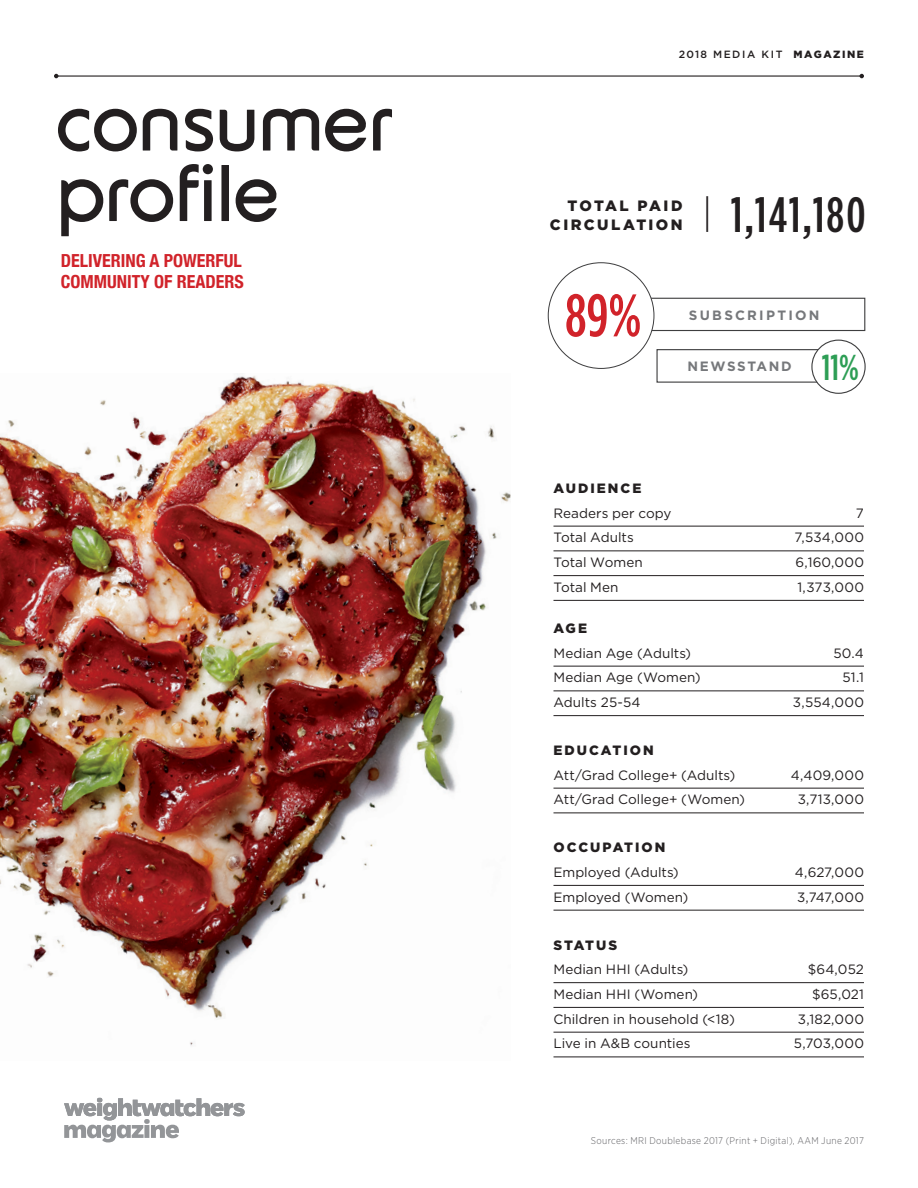
<style>
.page{position:relative;width:918px;height:1188px;background:#fff}
.page>*{position:absolute;margin:0;border:0;box-sizing:border-box;transform-origin:0 0}
.t1{font:82.5px/70.5px "Universal Doomsday";letter-spacing:-.02em;color:#231f20}
.t2{font:500 60px "Gotham Condensed";color:#d1232a}
.t3{font:500 49.5px "Gotham Condensed";letter-spacing:.04em;color:#231f20}
.t4{font:300 38.55px "Gotham";color:#231f20}
.t5{font:500 36px "Gotham Condensed";color:#2d9e55}
.t6{font:700 condensed 18px/21px "Helvetica Neue";color:#d1232a}
.t7{font:900 15px/19.5px "Gotham";letter-spacing:.16em;color:#231f20;text-align:right}
.t8{font:13.5px "Gotham";letter-spacing:.005em;color:#231f20}
.t9{font:900 13.5px "Gotham";letter-spacing:.15em;color:#231f20}
.t10{font:700 13.5px "Gotham";letter-spacing:.16em;color:#76787b}
.t11{font:700 13.5px "Gotham";letter-spacing:.115em;color:#76787b}
.t12{font:500 10.5px "Gotham";letter-spacing:.15em;color:#231f20}
.t13{font:300 9.75px "Gotham Narrow";letter-spacing:.03em;color:#636366}
.s1{font-weight:900}
</style>
<div class="page">
<hr style="left:554px;top:526px;width:310px;height:1px;background:#231f20">
<hr style="left:554px;top:551px;width:310px;height:1px;background:#231f20">
<hr style="left:554px;top:575px;width:310px;height:1px;background:#231f20">
<hr style="left:554px;top:600px;width:310px;height:1px;background:#231f20">
<hr style="left:554px;top:666px;width:310px;height:1px;background:#231f20">
<hr style="left:554px;top:691px;width:310px;height:1px;background:#231f20">
<hr style="left:554px;top:715px;width:310px;height:1px;background:#231f20">
<hr style="left:554px;top:788px;width:310px;height:1px;background:#231f20">
<hr style="left:554px;top:813px;width:310px;height:1px;background:#231f20">
<hr style="left:554px;top:885px;width:310px;height:1px;background:#231f20">
<hr style="left:554px;top:910px;width:310px;height:1px;background:#231f20">
<hr style="left:554px;top:982px;width:310px;height:1px;background:#231f20">
<hr style="left:554px;top:1007px;width:310px;height:1px;background:#231f20">
<hr style="left:554px;top:1032px;width:310px;height:1px;background:#231f20">
<hr style="left:554px;top:1057px;width:310px;height:1px;background:#231f20">
<svg style="left:64px;top:1098px;width:181px;height:44px"></svg>
<hr style="left:56px;top:75px;width:806px;height:2px;background:#231f20">
<svg style="left:54px;top:74px;width:4px;height:4px"></svg>
<svg style="left:860px;top:74px;width:4px;height:4px"></svg>
<div style="left:656px;top:349px;width:167px;height:34px;border:1px solid #3e3e3f"></div>
<div style="left:648px;top:298px;width:217px;height:33px;border:1px solid #3e3e3f"></div>
<img style="left:0;top:374px;width:511px;height:672px">
<div style="left:812px;top:340px;width:53px;height:53px;background:#fff;border-radius:50%"></div>
<div style="left:811px;top:340px;width:55px;height:54px;border:1px solid #3e3e3f;border-radius:50%"></div>
<div style="left:548px;top:263px;width:106px;height:105px;background:#fff;border-radius:50%"></div>
<h1 class="t1" style="left:56px;top:90px;width:339px">consumer profile</h1>
<h3 class="t6" style="left:61px;top:249px;width:184px">DELIVERING A POWERFUL<br>COMMUNITY OF READERS</h3>
<p class="t12" style="left:679px;top:47px;width:187px">2018 MEDIA KIT <span class="s1">MAGAZINE</span></p>
<p class="t7" style="left:550px;top:196px;width:134px">TOTAL PAID<br>CIRCULATION</p>
<h3 class="t4" style="left:702px;top:189px;width:13px">|</h3>
<h3 class="t3" style="left:731px;top:186px;width:136px">1,141,180</h3>
<h2 class="t2" style="left:565px;top:281px;width:78px">89%</h2>
<p class="t10" style="left:689px;top:306px;width:132px">SUBSCRIPTION</p>
<p class="t11" style="left:688px;top:357px;width:106px">NEWSSTAND</p>
<h3 class="t5" style="left:822px;top:346px;width:38px">11%</h3>
<p class="t9" style="left:554px;top:479px;width:90px">AUDIENCE</p>
<p class="t8" style="left:554px;top:504px;width:119px">Readers per copy</p>
<p class="t8" style="left:856px;top:504px;width:10px">7</p>
<p class="t8" style="left:554px;top:529px;width:82px">Total Adults</p>
<p class="t8" style="left:794px;top:529px;width:71px">7,534,000</p>
<p class="t8" style="left:554px;top:554px;width:91px">Total Women</p>
<p class="t8" style="left:796px;top:554px;width:70px">6,160,000</p>
<p class="t8" style="left:554px;top:578px;width:67px">Total Men</p>
<p class="t8" style="left:797px;top:578px;width:68px">1,373,000</p>
<p class="t9" style="left:554px;top:619px;width:35px">AGE</p>
<p class="t8" style="left:554px;top:644px;width:139px">Median Age (Adults)</p>
<p class="t8" style="left:833px;top:644px;width:32px">50.4</p>
<p class="t8" style="left:554px;top:669px;width:149px">Median Age (Women)</p>
<p class="t8" style="left:842px;top:669px;width:23px">51.1</p>
<p class="t8" style="left:554px;top:694px;width:89px">Adults 25-54</p>
<p class="t8" style="left:793px;top:694px;width:73px">3,554,000</p>
<p class="t9" style="left:554px;top:741px;width:102px">EDUCATION</p>
<p class="t8" style="left:554px;top:766px;width:183px">Att/Grad College+ (Adults)</p>
<p class="t8" style="left:791px;top:766px;width:75px">4,409,000</p>
<p class="t8" style="left:554px;top:791px;width:193px">Att/Grad College+ (Women)</p>
<p class="t8" style="left:798px;top:791px;width:68px">3,713,000</p>
<p class="t9" style="left:554px;top:838px;width:113px">OCCUPATION</p>
<p class="t8" style="left:554px;top:863px;width:127px">Employed (Adults)</p>
<p class="t8" style="left:795px;top:863px;width:71px">4,627,000</p>
<p class="t8" style="left:554px;top:888px;width:136px">Employed (Women)</p>
<p class="t8" style="left:797px;top:888px;width:68px">3,747,000</p>
<p class="t9" style="left:554px;top:936px;width:65px">STATUS</p>
<p class="t8" style="left:554px;top:961px;width:136px">Median HHI (Adults)</p>
<p class="t8" style="left:808px;top:961px;width:58px">$64,052</p>
<p class="t8" style="left:554px;top:985px;width:146px">Median HHI (Women)</p>
<p class="t8" style="left:812px;top:985px;width:53px">$65,021</p>
<p class="t8" style="left:554px;top:1010px;width:183px">Children in household (&lt;18)</p>
<p class="t8" style="left:798px;top:1010px;width:68px">3,182,000</p>
<p class="t8" style="left:554px;top:1035px;width:138px">Live in A&amp;B counties</p>
<p class="t8" style="left:794px;top:1035px;width:72px">5,703,000</p>
<p class="t13" style="left:591px;top:1135px;width:275px">Sources: MRI Doublebase 2017 (Print + Digital), AAM June 2017</p>
</div>
